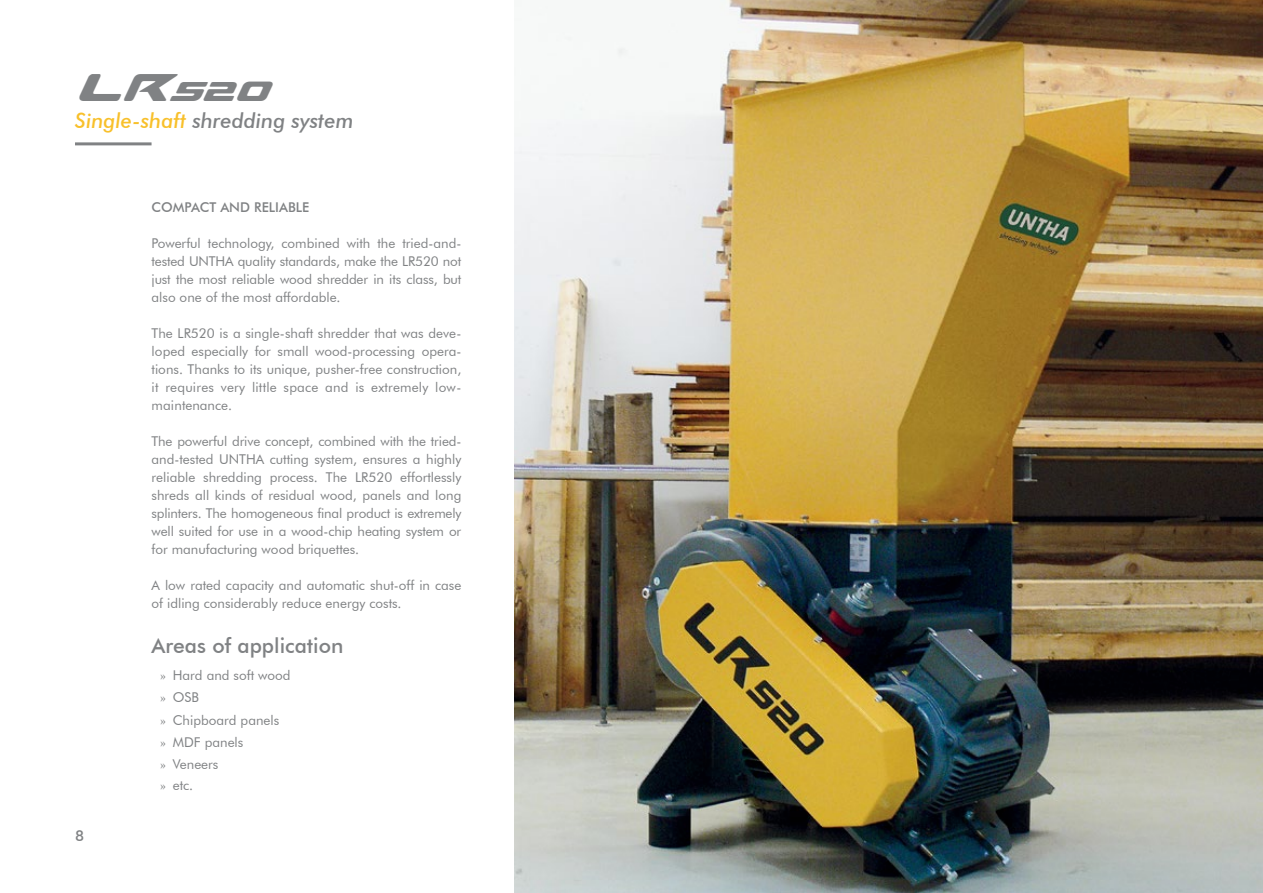
<style>
.page{position:relative;width:1263px;height:893px;background:#fff}
.page>*{position:absolute;margin:0;border:0;box-sizing:border-box;transform-origin:0 0}
.t1{font:italic 27px "Sea Dog 2001";color:#808284}
.t2{font:italic 500 21px "Futura BT";color:#808284}
.t3{font:500 21px "Futura BT";color:#808284}
.t4{font:500 15px "Futura BT";color:#808284}
.t5{font:13.5px/18px "Futura BT";color:#808284;text-align:justify}
.t6{font:500 13.5px "Futura BT";color:#808284}
.s1{font-size:37.5px}
.s2{color:#f8c02b}
.s3{font-family:"Minion Pro"}
</style>
<div class="page">
<hr style="left:75px;top:142px;width:77px;height:3px;background:#808284">
<img style="left:515px;top:0;width:748px;height:893px">
<h1 class="t1" style="left:75px;top:82px;width:194px"><span class="s1">Lr</span>520</h1>
<h2 class="t2" style="left:75px;top:107px;width:280px"><span class="s2">Single-shaft</span> shredding system</h2>
<p class="t4" style="left:75px;top:826px;width:11px">8</p>
<p class="t6" style="left:152px;top:199px;width:159px">COMPACT AND RELIABLE</p>
<p class="t5" style="left:152px;top:234px;width:311px">Powerful technology, combined with the tried-and&shy;tested UNTHA quality standards, make the LR520 not just the most reliable wood shredder in its class, but also one of the most affordable.</p>
<p class="t5" style="left:152px;top:324px;width:311px">The LR520 is a single-shaft shredder that was deve&shy;loped especially for small wood-processing opera&shy;tions. Thanks to its unique, pusher-free construction, it requires very little space and is extremely low&shy;maintenance.</p>
<p class="t5" style="left:152px;top:432px;width:311px">The powerful drive concept, combined with the tried&shy;and-tested UNTHA cutting system, ensures a highly reliable shredding process. The LR520 effortlessly shreds all kinds of residual wood, panels and long splinters. The homogeneous final product is extremely well suited for use in a wood-chip heating system or for manufacturing wood briquettes.</p>
<p class="t5" style="left:152px;top:576px;width:311px">A low rated capacity and automatic shut-off in case of idling considerably reduce energy costs.</p>
<h2 class="t3" style="left:152px;top:633px;width:193px">Areas of application</h2>
<p class="t5" style="left:160px;top:664px;width:132px;line-height:22.2px;text-align:left"><span class="s3">»</span> Hard and soft wood <span class="s3">»</span> OSB<br><span class="s3">»</span> Chipboard panels<br><span class="s3">»</span> MDF panels<br><span class="s3">»</span> Veneers</p>
<p class="t5" style="left:160px;top:776px;width:35px"><span class="s3">»</span> etc.</p>
</div>
